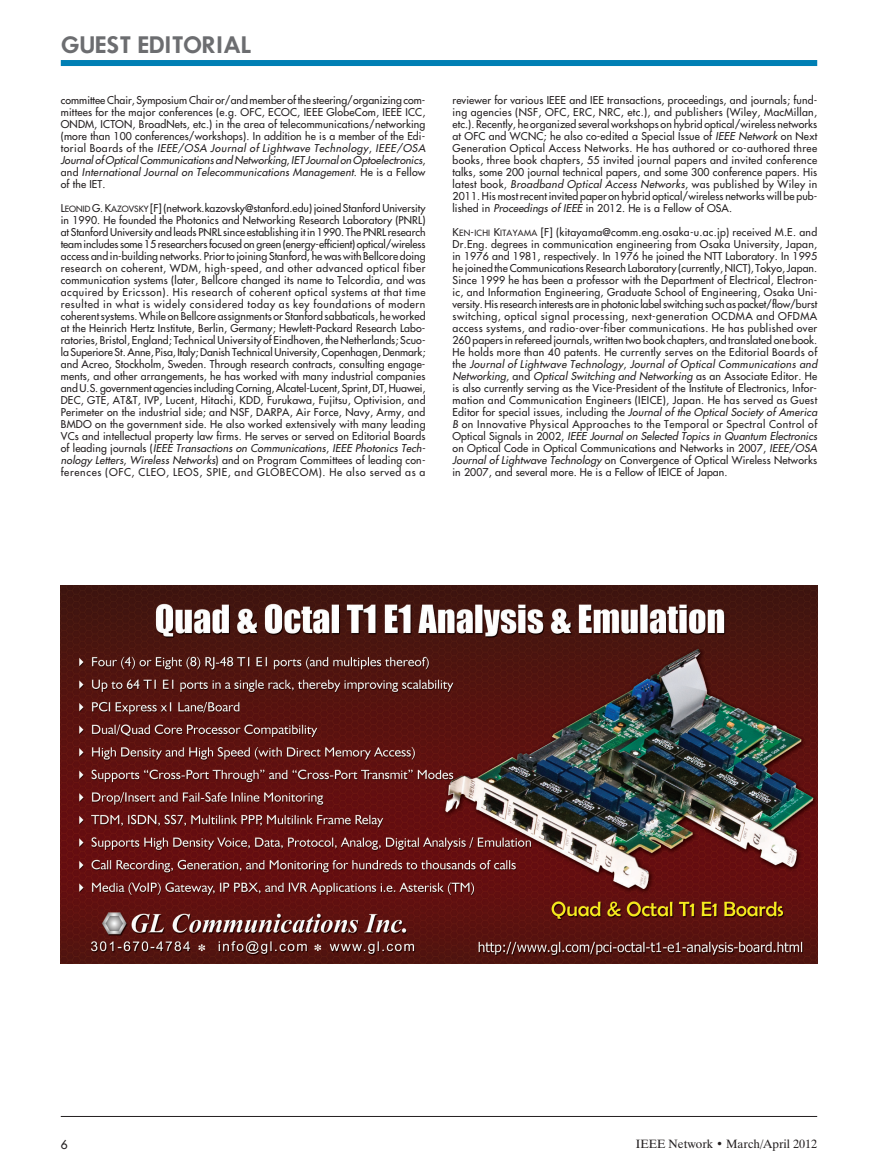
<style>
.page{position:relative;width:878px;height:1175px;background:#fff}
.page>*{position:absolute;margin:0;border:0;box-sizing:border-box;transform-origin:0 0}
.t1{font:600 21px "Futura";color:#6c6d70}
.t2{font:12px "Dutch 801 BT";color:#231f20}
.t3{font:12px "Futura";color:#231f20}
.t4{font:10.5px/12px "Futura";letter-spacing:.02em;color:#231f20;text-align:justify}
.s1{font-style:italic}
.s2{font-size:8.4px}
</style>
<div class="page">
<hr style="left:61px;top:1116px;width:756px;height:1px;background:#231f20">
<div style="left:61px;top:60px;width:756px;height:6px;background:#007fb4"></div>
<img style="left:61px;top:585px;width:756px;height:378px">
<h1 class="t1" style="left:61px;top:35px;width:192px">GUEST EDITORIAL</h1>
<p class="t4" style="left:61px;top:94px;width:366px">committee Chair, Symposium Chair or/and member of the steering/organizing com&shy;mittees for the major conferences (e.g. OFC, ECOC, IEEE GlobeCom, IEEE ICC, ONDM, ICTON, BroadNets, etc.) in the area of telecommunications/networking (more than 100 conferences/workshops). In addition he is a member of the Edi&shy;to r i a l B o a rd s o f t h e <span class="s1">IEEE/OSA Journal of Lightwave Technology</span>, <span class="s1">IEEE/OSA Journalof OpticalCommunications and Networking</span>, <span class="s1">IET Journalon Optoelectronics</span>, a n d <span class="s1">International Journal on Telecommunications Management</span>. H e i s a F e l l ow of the IET.</p>
<p class="t4" style="left:61px;top:202px;width:368px;text-align:left">L<span class="s2">EONID</span> G. K<span class="s2">AZOVSKY</span> [F] (network.kazovsky@stanford.edu) joined Stanford University in 1990. He founded the Photonics and Networking Research Laboratory (PNRL) at Stanford University and leads PNRL since establishing it in 1990. The PNRL research team includes some 15 researchers focused on green (energy-efficient) optical/wireless access and in-building networks. Prior to joining Stanford, he was with Bellcore doing research on coherent, WDM, high-speed, and other advanced optical fiber communication systems (later, Bellcore changed its name to Telcordia, and was acquired by Ericsson). His research of coherent optical systems at that time resulted in what is widely considered today as key foundations of modern coherent systems. While on Bellcore assignments or Stanford sabbaticals, he worked at the Heinrich Hertz Institute, Berlin, Germany; Hewlett-Packard Research Labo&shy;ratories, Bristol, England; Technical University of Eindhoven, the Netherlands; Scuo&shy;la Superiore St. Anne, Pisa, Italy; Danish Technical University, Copenhagen, Denmark; and Acreo, Stockholm, Sweden. Through research contracts, consulting engage&shy;ments, and other arrangements, he has worked with many industrial companies and U.S. government agencies including Corning, Alcatel-Lucent, Sprint, DT, Huawei, DEC, GTE, AT&amp;T, IVP, Lucent, Hitachi, KDD, Furukawa, Fujitsu, Optivision, and Perimeter on the industrial side; and NSF, DARPA, Air Force, Navy, Army, and BMDO on the government side. He also worked extensively with many leading VCs and intellectual property law firms. He serves or served on Editorial Boards o f l e a d i n g j o u r n a l s ( <span class="s1">IEEE Transactions on Communications</span>, <span class="s1">IEEE Photonics Tech&shy;nology Letters</span>, <span class="s1">Wireless Networks</span>) and on Program Committees of leading con&shy;ferences (OFC, CLEO, LEOS, SPIE, and GLOBECOM). He also served as a</p>
<p class="t4" style="left:452px;top:94px;width:366px">reviewer for various IEEE and IEE transactions, proceedings, and journals; fund&shy;ing agencies (NSF, OFC, ERC, NRC, etc.), and publishers (Wiley, MacMillan, etc.). Recently, he organized several workshops on hybrid optical/wireless networks at OFC and WCNC; he also co-edited a Special Issue of <span class="s1">IEEE Network</span> on Next Generation Optical Access Networks. He has authored or co-authored three books, three book chapters, 55 invited journal papers and invited conference talks, some 200 journal technical papers, and some 300 conference papers. His latest book, <span class="s1">Broadband Optical Access Networks</span>, was published by Wiley in 2011. His most recent invited paper on hybrid optical/wireless networks will be pub&shy;lished in <span class="s1">Proceedings of IEEE</span> in 2012. He is a Fellow of OSA.</p>
<p class="t4" style="left:452px;top:226px;width:368px;text-align:left">K<span class="s2">EN</span>-<span class="s2">ICHI</span> K<span class="s2">ITAYAMA</span> [F] (kitayama@comm.eng.osaka-u.ac.jp) received M.E. and Dr.Eng. degrees in communication engineering from Osaka University, Japan, in 1976 and 1981, respectively. In 1976 he joined the NTT Laboratory. In 1995 he joined the Communications Research Laboratory (currently, NICT), Tokyo, Japan.<br>Since 1999 he has been a professor with the Department of Electrical, Electron&shy;ic, and Information Engineering, Graduate School of Engineering, Osaka Uni&shy;versity. His research interests are in photonic label switching such as packet/flow/burst switching, optical signal processing, next-generation OCDMA and OFDMA access systems, and radio-over-fiber communications. He has published over 260 papers in refereed journals, written two book chapters, and translated one book.<br>He holds more than 40 patents. He currently serves on the Editorial Boards of t h e <span class="s1">Journal of Lightwave Technology</span>, <span class="s1">Journal of Optical Communications and Networking</span>, a n d <span class="s1">Optical Switching and Networking</span> a s a n As s o c i a te E d i to r . H e is also currently serving as the Vice-President of the Institute of Electronics, Infor&shy;mation and Communication Engineers (IEICE), Japan. He has served as Guest Editor for special issues, including the <span class="s1">Journal of the Optical Society of America B</span> on Innovative Physical Approaches to the Temporal or Spectral Control of O p t i c a l S i g n a l s i n 2 0 0 2 , <span class="s1">IEEE Journal on Selected Topics in Quantum Electronics </span>on Optical Code in Optical Communications and Networks in 2007, <span class="s1">IEEE/OSA Journal of Lightwave Technology</span> on Convergence of Optical Wireless Networks in 2007, and several more. He is a Fellow of IEICE of Japan.</p>
<p class="t3" style="left:61px;top:1138px;width:8px">6</p>
<p class="t2" style="left:636px;top:1139px;width:183px">IEEE Network • March/April 2012</p>
</div>
